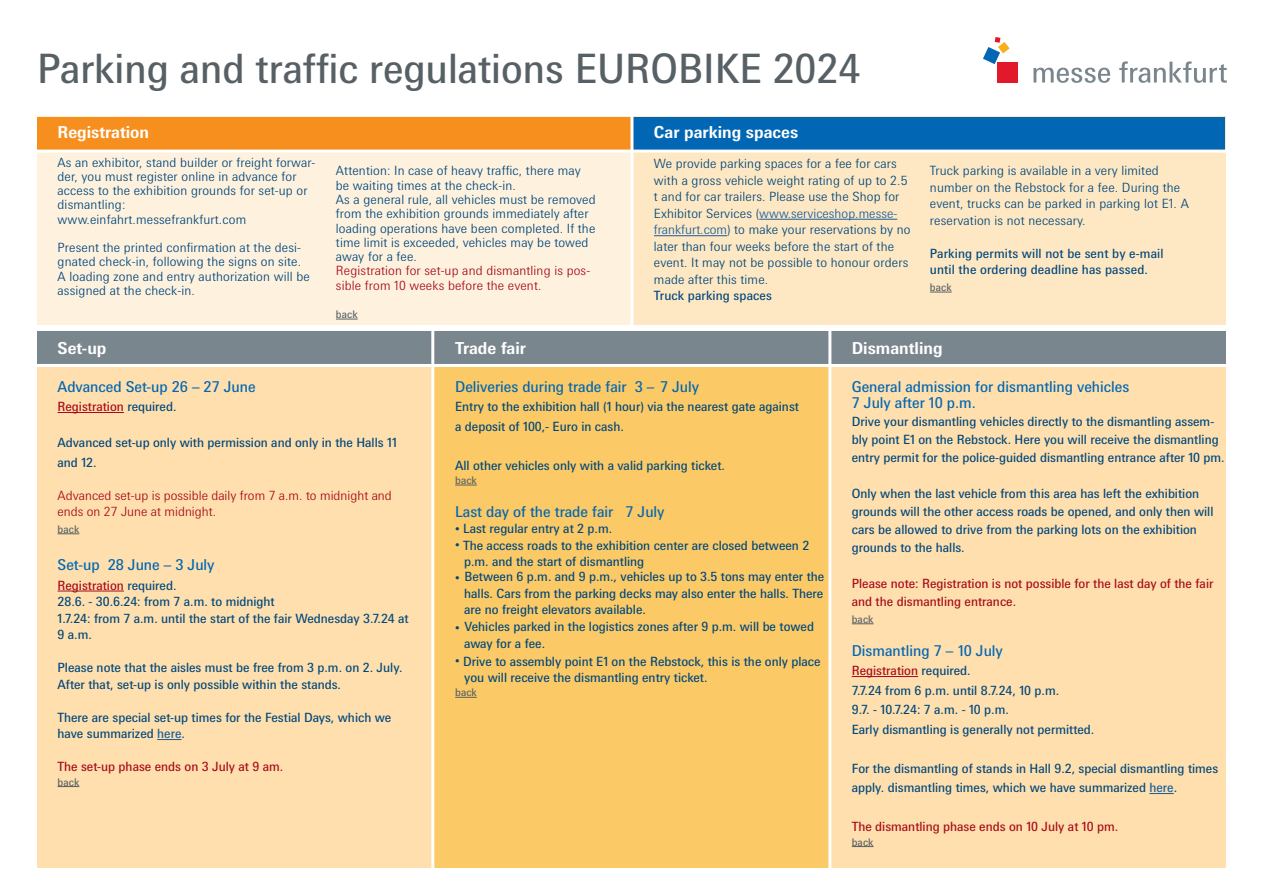
<style>
.page{position:relative;width:1263px;height:893px;background:#fff}
.page>*{position:absolute;margin:0;border:0;box-sizing:border-box;transform-origin:0 0}
.t1{font:40.5px "Messe Univers";color:#576065}
.t2{font:700 16.5px "Messe Univers";color:#fff}
.t3{font:15px/16.5px "Messe Univers";color:#0166b3}
.t4{font:12.75px/16.5px "Messe Univers";color:#00467c}
.t5{font:300 12.75px/14.2px "Messe Univers";letter-spacing:.01em;color:#00467c}
.t6{font:12.75px/18px "Messe Univers";color:#a70a1a}
.t7{font:300 12.75px/16.5px "Messe Univers";color:#a70a1a}
.t8{font:10.5px "Messe Univers";letter-spacing:.01em;color:#576065}
.s1{color:#175d9e}
.s2{color:#00467c}
.s3{color:#a70a1a}
.s4{font-size:9px}
</style>
<div class="page">
<div style="left:997px;top:62px;width:21px;height:21px;background:#e2192b"></div>
<svg style="left:983px;top:37px;width:26px;height:27px"></svg>
<svg style="left:1033px;top:68px;width:77px;height:15px"></svg>
<svg style="left:1119px;top:61px;width:108px;height:22px"></svg>
<div style="left:632px;top:117px;width:593px;height:212px;background:#fee8c3"></div>
<div style="left:830px;top:365px;width:395px;height:503px;background:#fedfad"></div>
<div style="left:433px;top:367px;width:397px;height:501px;background:#fbca66"></div>
<div style="left:37px;top:367px;width:396px;height:501px;background:#fedfad"></div>
<div style="left:830px;top:331px;width:395px;height:36px;background:#7a868d"></div>
<div style="left:433px;top:331px;width:397px;height:36px;background:#7a868d"></div>
<div style="left:37px;top:331px;width:396px;height:34px;background:#7a868d"></div>
<div style="left:37px;top:117px;width:594px;height:212px;background:#fef2de"></div>
<hr style="left:58px;top:412px;width:66px;height:1px;background:#a70a1a">
<svg style="left:58px;top:533px;width:21px;height:1px"></svg>
<hr style="left:58px;top:591px;width:66px;height:1px;background:#a70a1a">
<svg style="left:157px;top:739px;width:24px;height:1px"></svg>
<svg style="left:58px;top:786px;width:21px;height:1px"></svg>
<div style="left:632px;top:117px;width:593px;height:34px;background:#0166b3"></div>
<div style="left:37px;top:117px;width:594px;height:34px;background:#f68f1e"></div>
<svg style="left:455px;top:485px;width:22px;height:1px"></svg>
<svg style="left:455px;top:697px;width:22px;height:1px"></svg>
<svg style="left:852px;top:623px;width:21px;height:1px"></svg>
<hr style="left:852px;top:676px;width:66px;height:1px;background:#a70a1a">
<svg style="left:1149px;top:793px;width:25px;height:1px"></svg>
<svg style="left:852px;top:846px;width:21px;height:1px"></svg>
<hr style="left:828px;top:329px;width:3px;height:551px;background:#fff">
<hr style="left:431px;top:329px;width:3px;height:551px;background:#fff">
<hr style="left:630px;top:103px;width:3px;height:222px;background:#fff">
<div style="left:31px;top:325px;width:1203px;height:6px;background:#fff"></div>
<hr style="left:31px;top:150px;width:1203px;height:3px;background:#fff">
<hr style="left:31px;top:364px;width:1203px;height:3px;background:#fff">
<svg style="left:336px;top:319px;width:22px;height:1px"></svg>
<hr style="left:759px;top:219px;width:138px;height:1px;background:#175d9e">
<hr style="left:654px;top:235px;width:73px;height:1px;background:#175d9e">
<svg style="left:930px;top:292px;width:22px;height:1px"></svg>
<h1 class="t1" style="left:37px;top:44px;width:824px">Parking and traffic regulations EUROBIKE 2024</h1>
<p class="t2" style="left:58px;top:122px;width:93px">Registration</p>
<p class="t5" style="left:58px;top:155px;width:259px">As an exhibitor, stand builder or freight forwar&shy;der, you must register online in advance for access to the exhibition grounds for set-up or dismantling: www.einfahrt.messefrankfurt.com</p>
<p class="t5" style="left:58px;top:240px;width:254px">Present the printed confirmation at the desi&shy;gnated check-in, following the signs on site.<br>A loading zone and entry authorization will be assigned at the check-in.</p>
<p class="t5" style="left:336px;top:164px;width:261px">Attention: In case of heavy traffic, there may be waiting times at the check-in.<br>As a general rule, all vehicles must be removed from the exhibition grounds immediately after loading operations have been completed. If the time limit is exceeded, vehicles may be towed away for a fee.</p>
<p class="t7" style="left:336px;top:263px;width:256px;line-height:14.2px">Registration for set-up and dismantling is pos&shy;sible from 10 weeks before the event.</p>
<p class="t8" style="left:336px;top:308px;width:23px">back</p>
<p class="t2" style="left:654px;top:122px;width:146px">Car parking spaces</p>
<p class="t5" style="left:654px;top:155px;width:258px;line-height:16.5px">We provide parking spaces for a fee for cars with a gross vehicle weight rating of up to 2.5 t and for car trailers. Please use the Shop for Exhibitor Services (<span class="s1">www.serviceshop.messe&shy;frankfurt.com</span>) to make your reservations by no later than four weeks before the start of the event. It may not be possible to honour orders made after this time.</p>
<p class="t4" style="left:654px;top:287px;width:120px">Truck parking spaces</p>
<p class="t5" style="left:930px;top:162px;width:260px;line-height:16.5px">Truck parking is available in a very limited number on the Rebstock for a fee. During the event, trucks can be parked in parking lot E1. A reservation is not necessary.</p>
<p class="t4" style="left:930px;top:245px;width:235px">Parking permits will not be sent by e-mail until the ordering deadline has passed.</p>
<p class="t8" style="left:930px;top:281px;width:23px">back</p>
<p class="t2" style="left:58px;top:338px;width:50px">Set-up</p>
<p class="t3" style="left:58px;top:378px;width:200px">Advanced Set-up 26 – 27 June</p>
<p class="t6" style="left:58px;top:397px;width:120px">Registration <span class="s2">required.</span></p>
<p class="t4" style="left:58px;top:433px;width:341px;line-height:19.5px">Advanced set-up only with permission and only in the Halls 11 and 12.</p>
<p class="t7" style="left:58px;top:487px;width:336px">Advanced set-up is possible daily from 7 a.m. to midnight and ends on 27 June at midnight.</p>
<p class="t8" style="left:58px;top:522px;width:23px">back</p>
<p class="t3" style="left:58px;top:556px;width:159px">Set-up 28 June – 3 July</p>
<p class="t4" style="left:58px;top:577px;width:353px"><span class="s3">Registration</span> required.<br>28.6. - 30.6.24: from 7 a.m. to midnight<br>1.7.24: from 7 a.m. until the start of the fair Wednesday 3.7.24 at 9 a.m.</p>
<p class="t4" style="left:58px;top:659px;width:346px">Please note that the aisles must be free from 3 p.m. on 2. July.<br>After that, set-up is only possible within the stands.</p>
<p class="t4" style="left:58px;top:709px;width:335px">There are special set-up times for the Festial Days, which we have summarized <span class="s1">here</span>.</p>
<p class="t6" style="left:58px;top:757px;width:227px">The set-up phase ends on 3 July at 9 am.</p>
<p class="t8" style="left:58px;top:775px;width:23px">back</p>
<p class="t2" style="left:455px;top:338px;width:72px">Trade fair</p>
<p class="t3" style="left:455px;top:378px;width:245px">Deliveries during trade fair 3 – 7 July</p>
<p class="t4" style="left:455px;top:397px;width:345px;line-height:19.5px">Entry to the exhibition hall (1 hour) via the nearest gate against a deposit of 100,- Euro in cash.</p>
<p class="t4" style="left:455px;top:457px;width:271px">All other vehicles only with a valid parking ticket.</p>
<p class="t8" style="left:455px;top:474px;width:23px">back</p>
<p class="t3" style="left:455px;top:503px;width:211px">Last day of the trade fair 7 July</p>
<p class="t4" style="left:455px;top:520px;width:158px"><span class="s4">•</span> Last regular entry at 2 p.m.</p>
<p class="t4" style="left:464px;top:537px;width:347px;text-indent:-9px"><span class="s4">•</span> The access roads to the exhibition center are closed between 2 p.m. and the start of dismantling</p>
<p class="t4" style="left:464px;top:568px;width:362px;text-align:justify;text-indent:-9px"><span class="s4">•</span> Between 6 p.m. and 9 p.m., vehicles up to 3.5 tons may enter the halls. Cars from the parking decks may also enter the halls. There are no freight elevators available.</p>
<p class="t4" style="left:464px;top:618px;width:351px;text-indent:-9px"><span class="s4">•</span> Vehicles parked in the logistics zones after 9 p.m. will be towed away for a fee.</p>
<p class="t4" style="left:464px;top:652px;width:358px;text-indent:-9px"><span class="s4">•</span> Drive to assembly point E1 on the Rebstock, this is the only place you will receive the dismantling entry ticket.</p>
<p class="t8" style="left:455px;top:686px;width:23px">back</p>
<p class="t2" style="left:852px;top:338px;width:92px">Dismantling</p>
<p class="t3" style="left:852px;top:378px;width:279px">General admission for dismantling vehicles<br>7 July after 10 p.m.</p>
<p class="t4" style="left:852px;top:412px;width:374px;line-height:18px">Drive your dismantling vehicles directly to the dismantling assem&shy;bly point E1 on the Rebstock. Here you will receive the dismantling entry permit for the police-guided dismantling entrance after 10 pm.</p>
<p class="t4" style="left:852px;top:484px;width:363px;line-height:18px">Only when the last vehicle from this area has left the exhibition grounds will the other access roads be opened, and only then will cars be allowed to drive from the parking lots on the exhibition grounds to the halls.</p>
<p class="t6" style="left:852px;top:574px;width:363px">Please note: Registration is not possible for the last day of the fair and the dismantling entrance.</p>
<p class="t8" style="left:852px;top:612px;width:23px">back</p>
<p class="t3" style="left:852px;top:642px;width:153px">Dismantling 7 – 10 July</p>
<p class="t4" style="left:852px;top:661px;width:244px;line-height:19.5px"><span class="s3">Registration</span> required.<br>7.7.24 from 6 p.m. until 8.7.24, 10 p.m.<br>9.7. - 10.7.24: 7 a.m. - 10 p.m.<br>Early dismantling is generally not permitted.</p>
<p class="t4" style="left:852px;top:758px;width:368px;line-height:19.5px">For the dismantling of stands in Hall 9.2, special dismantling times apply. dismantling times, which we have summarized <span class="s1">here</span>.</p>
<p class="t6" style="left:852px;top:817px;width:268px">The dismantling phase ends on 10 July at 10 pm.</p>
<p class="t8" style="left:852px;top:835px;width:23px">back</p>
</div>
